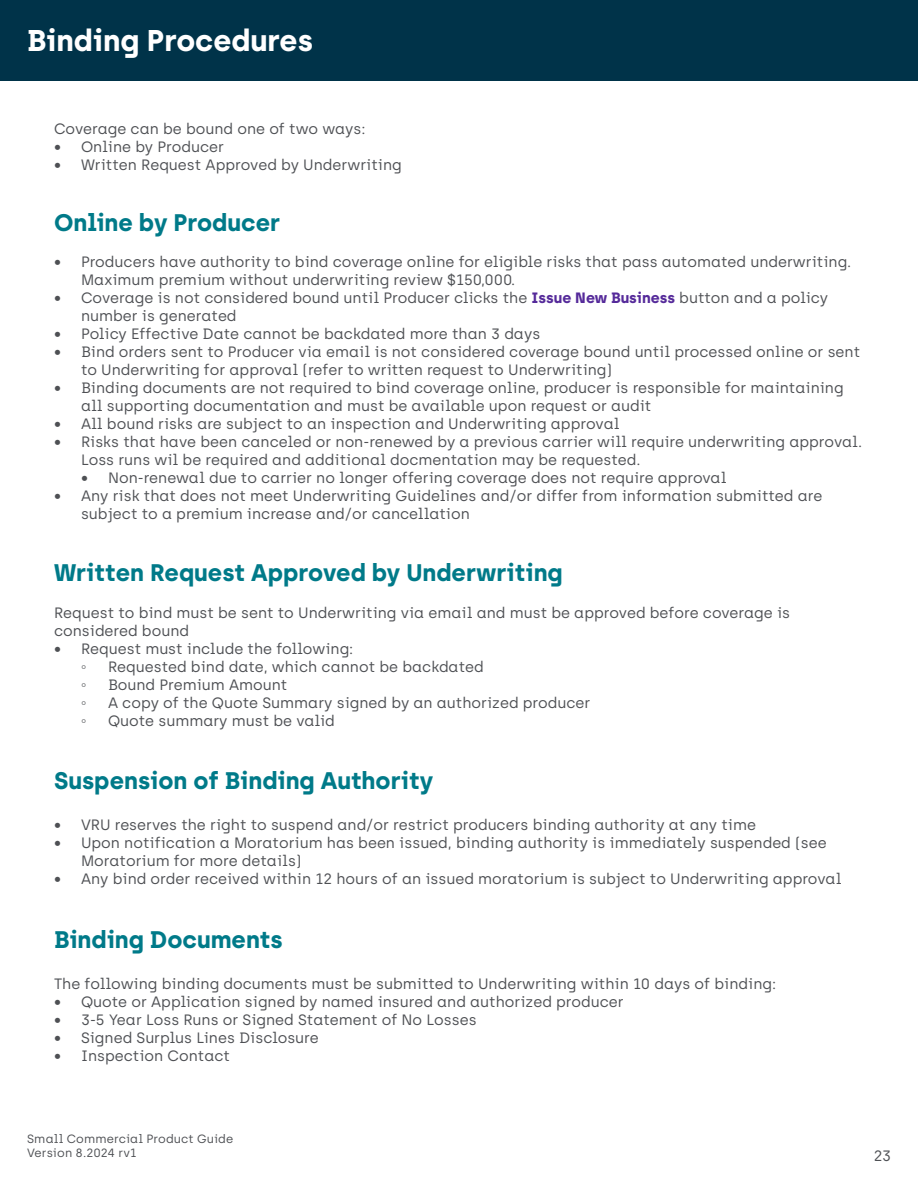
<style>
.page{position:relative;width:918px;height:1188px;background:#fff}
.page>*{position:absolute;margin:0;border:0;box-sizing:border-box;transform-origin:0 0}
.VR_Heading{font:700 30px "Archia";color:#fff}
.VR_Subtitle{font:700 24px "Archia";color:#007a89}
.Body_Bulleted{font:15px/18px "Archia";color:#4e5054}
.t1{font:15px "Verdana";color:#4e5054}
.t2{font:12px/14.4px "Archia";letter-spacing:.005em;color:#4e5054}
.s1{font-weight:700;color:#552a9a}
</style>
<div class="page">
<div style="left:0;top:0;width:918px;height:81px;background:#003349"></div>
<p class="VR_Heading" style="left:27px;top:22px;width:288px">Binding Procedures</p>
<p class="Body_Bulleted" style="left:54px;top:120px;width:313px">Coverage can be bound one of two ways:</p>
<p class="Body_Bulleted" style="left:54px;top:138px;width:172px">• Online by Producer</p>
<p class="Body_Bulleted" style="left:54px;top:156px;width:349px">• Written Request Approved by Underwriting</p>
<p class="VR_Subtitle" style="left:54px;top:207px;width:228px">Online by Producer</p>
<p class="Body_Bulleted" style="left:81px;top:253px;width:772px;text-indent:-27px">• Producers have authority to bind coverage online for eligible risks that pass automated underwriting.<br>Maximum premium without underwriting review $150,000.</p>
<p class="Body_Bulleted" style="left:81px;top:289px;width:749px;text-indent:-27px">• Coverage is not considered bound until Producer clicks the <span class="s1">Issue New Business</span> button and a policy number is generated</p>
<p class="Body_Bulleted" style="left:54px;top:325px;width:488px">• Policy Effective Date cannot be backdated more than 3 days</p>
<p class="Body_Bulleted" style="left:81px;top:343px;width:781px;text-indent:-27px">• Bind orders sent to Producer via email is not considered coverage bound until processed online or sent to Underwriting for approval (refer to written request to Underwriting)</p>
<p class="Body_Bulleted" style="left:81px;top:379px;width:764px;text-indent:-27px">• Binding documents are not required to bind coverage online, producer is responsible for maintaining all supporting documentation and must be available upon request or audit</p>
<p class="Body_Bulleted" style="left:54px;top:415px;width:567px">• All bound risks are subject to an inspection and Underwriting approval</p>
<p class="Body_Bulleted" style="left:81px;top:433px;width:783px;text-indent:-27px">• Risks that have been canceled or non-renewed by a previous carrier will require underwriting approval.<br>Loss runs wil be required and additional docmentation may be requested.</p>
<p class="Body_Bulleted" style="left:81px;top:469px;width:647px">• Non-renewal due to carrier no longer offering coverage does not require approval</p>
<p class="Body_Bulleted" style="left:81px;top:487px;width:743px;text-indent:-27px">• Any risk that does not meet Underwriting Guidelines and/or differ from information submitted are subject to a premium increase and/or cancellation</p>
<p class="VR_Subtitle" style="left:54px;top:558px;width:510px">Written Request Approved by Underwriting</p>
<p class="Body_Bulleted" style="left:54px;top:604px;width:738px">Request to bind must be sent to Underwriting via email and must be approved before coverage is considered bound</p>
<p class="Body_Bulleted" style="left:54px;top:640px;width:301px">• Request must include the following:</p>
<p class="t1" style="left:81px;top:656px;width:7px">◦</p>
<p class="Body_Bulleted" style="left:108px;top:658px;width:377px">Requested bind date, which cannot be backdated</p>
<p class="t1" style="left:81px;top:674px;width:7px">◦</p>
<p class="Body_Bulleted" style="left:108px;top:676px;width:181px">Bound Premium Amount</p>
<p class="t1" style="left:81px;top:692px;width:7px">◦</p>
<p class="Body_Bulleted" style="left:108px;top:694px;width:484px">A copy of the Quote Summary signed by an authorized producer</p>
<p class="t1" style="left:81px;top:710px;width:7px">◦</p>
<p class="Body_Bulleted" style="left:108px;top:712px;width:228px">Quote summary must be valid</p>
<p class="VR_Subtitle" style="left:54px;top:766px;width:381px">Suspension of Binding Authority</p>
<p class="Body_Bulleted" style="left:54px;top:816px;width:704px">• VRU reserves the right to suspend and/or restrict producers binding authority at any time</p>
<p class="Body_Bulleted" style="left:81px;top:834px;width:747px;text-indent:-27px">• Upon notification a Moratorium has been issued, binding authority is immediately suspended (see<br>Moratorium for more details)</p>
<p class="Body_Bulleted" style="left:54px;top:870px;width:789px">• Any bind order received within 12 hours of an issued moratorium is subject to Underwriting approval</p>
<p class="VR_Subtitle" style="left:54px;top:925px;width:230px">Binding Documents</p>
<p class="Body_Bulleted" style="left:54px;top:974px;width:724px">The following binding documents must be submitted to Underwriting within 10 days of binding:</p>
<p class="Body_Bulleted" style="left:54px;top:992px;width:571px">• Quote or Application signed by named insured and authorized producer</p>
<p class="Body_Bulleted" style="left:54px;top:1010px;width:424px">• 3-5 Year Loss Runs or Signed Statement of No Losses</p>
<p class="Body_Bulleted" style="left:54px;top:1028px;width:266px">• Signed Surplus Lines Disclosure</p>
<p class="Body_Bulleted" style="left:54px;top:1046px;width:178px">• Inspection Contact</p>
<p class="t2" style="left:27px;top:1131px;width:208px">Small Commercial Product Guide<br>Version 8.2024 rv1</p>
<p class="Body_Bulleted" style="left:874px;top:1146px;width:19px">23</p>
</div>
